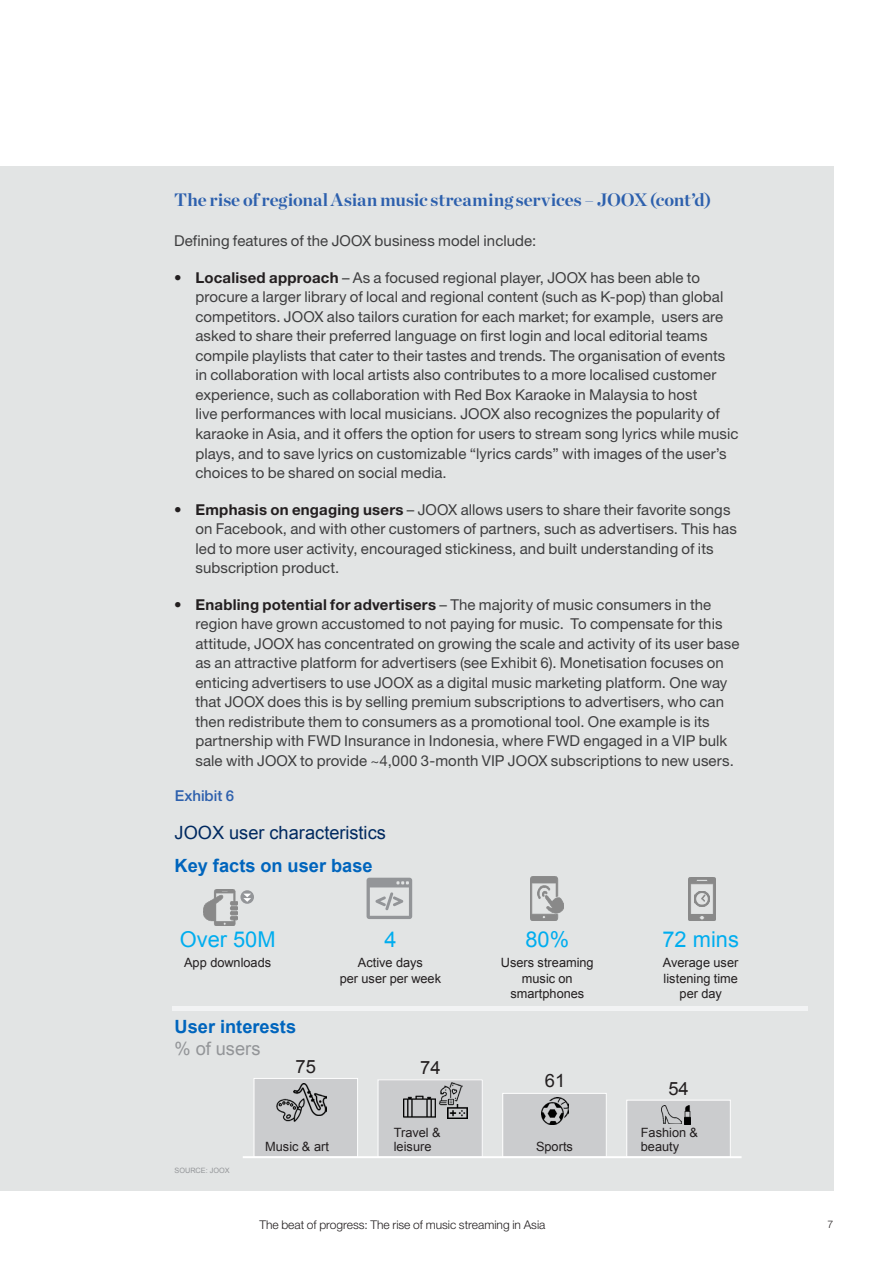
<style>
.page{position:relative;width:893px;height:1263px;background:#fff}
.page>*{position:absolute;margin:0;border:0;box-sizing:border-box;transform-origin:0 0}
.t1{font:21.9px "Arial";color:#00adef}
.t2{font:700 18.3px/21.9px "Arial";color:#0065bd}
.t3{font:18.3px "Arial";color:#002960}
.t4{font:18.3px "Arial";color:#231f20}
.Heading{font:700 18px "Chronicle Display";color:#2d60ad}
.Body_10_13{font:15px/19.5px "Helvetica Neue LT Std";letter-spacing:.005em;color:#3e3e3f}
.Exhibit_headers_10_1{font:500 15px "Helvetica Neue LT Std";color:#2d60ad}
.t5{font:12.75px/15.3px "Arial";color:#231f20;text-align:center}
.t6{font:300 12px "Helvetica Neue LT Std";color:#231f20}
.t7{font:300 10.5px "Helvetica Neue LT Std";color:#231f20}
.t8{font:7.35px "Arial";color:#939598}
.s1{font-weight:700;color:#231f20}
.s2{font-weight:400;color:#939598}
</style>
<div class="page">
<div style="left:0;top:166px;width:833px;height:1025px;background:#e2e4e4"></div>
<hr style="left:172px;top:1006px;width:636px;height:4px;background:#f2f3f4">
<div style="left:254px;top:1078px;width:104px;height:79px;background:#cbccce"></div>
<div style="left:254px;top:1078px;width:104px;height:79px;border:1px solid #fff"></div>
<div style="left:378px;top:1080px;width:104px;height:77px;background:#cbccce"></div>
<div style="left:378px;top:1079px;width:105px;height:78px;border:1px solid #fff"></div>
<div style="left:503px;top:1093px;width:103px;height:64px;background:#cbccce"></div>
<div style="left:502px;top:1093px;width:105px;height:64px;border:1px solid #fff"></div>
<div style="left:627px;top:1100px;width:103px;height:57px;background:#cbccce"></div>
<div style="left:626px;top:1100px;width:105px;height:57px;border:1px solid #fff"></div>
<hr style="left:244px;top:1156px;width:497px;height:2px;background:#fff">
<img style="left:203px;top:889px;width:35px;height:36px">
<svg style="left:240px;top:890px;width:14px;height:14px"></svg>
<svg style="left:243px;top:894px;width:8px;height:8px"></svg>
<img style="left:530px;top:876px;width:33px;height:44px">
<img style="left:688px;top:878px;width:27px;height:43px">
<img style="left:694px;top:892px;width:15px;height:15px">
<img style="left:276px;top:1098px;width:24px;height:24px">
<img style="left:294px;top:1083px;width:32px;height:32px">
<img style="left:403px;top:1095px;width:32px;height:23px">
<img style="left:439px;top:1082px;width:23px;height:23px">
<img style="left:448px;top:1104px;width:20px;height:15px">
<img style="left:542px;top:1097px;width:27px;height:28px">
<img style="left:684px;top:1105px;width:6px;height:19px">
<img style="left:662px;top:1105px;width:20px;height:19px">
<svg style="left:367px;top:878px;width:45px;height:41px"></svg>
<h3 class="Heading" style="left:174px;top:185px;width:539px">The rise of regional Asian music streaming services – JOOX (cont’d)</h3>
<p class="Body_10_13" style="left:174px;top:231px;width:364px">Defining features of the JOOX business model include:</p>
<p class="Body_10_13" style="left:195px;top:268px;width:545px;text-indent:-21px"><span class="s1">• Localised approach</span> – As a focused regional player, JOOX has been able to procure a larger library of local and regional content (such as K-pop) than global competitors. JOOX also tailors curation for each market; for example, users are asked to share their preferred language on first login and local editorial teams compile playlists that cater to their tastes and trends. The organisation of events in collaboration with local artists also contributes to a more localised customer experience, such as collaboration with Red Box Karaoke in Malaysia to host<br>live performances with local musicians. JOOX also recognizes the popularity of karaoke in Asia, and it offers the option for users to stream song lyrics while music plays, and to save lyrics on customizable “lyrics cards” with images of the user’s choices to be shared on social media.</p>
<p class="Body_10_13" style="left:195px;top:499px;width:543px;text-indent:-21px"><span class="s1">• Emphasis on engaging users</span> – JOOX allows users to share their favorite songs on Facebook, and with other customers of partners, such as advertisers. This has led to more user activity, encouraged stickiness, and built understanding of its subscription product.</p>
<p class="Body_10_13" style="left:195px;top:594px;width:546px;text-indent:-21px"><span class="s1">• Enabling potential for advertisers</span> – The majority of music consumers in the region have grown accustomed to not paying for music. To compensate for this attitude, JOOX has concentrated on growing the scale and activity of its user base as an attractive platform for advertisers (see Exhibit 6). Monetisation focuses on enticing advertisers to use JOOX as a digital music marketing platform. One way that JOOX does this is by selling premium subscriptions to advertisers, who can then redistribute them to consumers as a promotional tool. One example is its partnership with FWD Insurance in Indonesia, where FWD engaged in a VIP bulk sale with JOOX to provide ~4,000 3-month VIP JOOX subscriptions to new users.</p>
<h6 class="Exhibit_headers_10_1" style="left:175px;top:786px;width:61px">Exhibit 6</h6>
<p class="t3" style="left:175px;top:820px;width:213px">JOOX user characteristics</p>
<p class="t2" style="left:175px;top:854px;width:200px">Key facts on user base</p>
<p class="t1" style="left:180px;top:924px;width:97px">Over 50M</p>
<p class="t1" style="left:384px;top:924px;width:14px">4</p>
<p class="t5" style="left:184px;top:955px;width:89px">App downloads</p>
<p class="t2" style="left:175px;top:1016px;width:123px">User interests <span class="s2">% of users</span></p>
<p class="t5" style="left:340px;top:955px;width:103px">Active days<br>per user per week</p>
<p class="t4" style="left:296px;top:1054px;width:22px">75</p>
<p class="t4" style="left:420px;top:1055px;width:22px">74</p>
<p class="t8" style="left:175px;top:1165px;width:57px">SOURCE: JOOX</p>
<p class="t5" style="left:265px;top:1138px;width:65px">Music &amp; art</p>
<p class="t5" style="left:394px;top:1125px;width:48px;line-height:13.8px;text-align:left">Travel &amp; leisure</p>
<p class="t1" style="left:525px;top:924px;width:45px">80%</p>
<p class="t5" style="left:501px;top:955px;width:94px">Users streaming music on smartphones</p>
<p class="t4" style="left:545px;top:1068px;width:22px">61</p>
<p class="t5" style="left:536px;top:1138px;width:38px">Sports</p>
<p class="t1" style="left:662px;top:924px;width:78px">72 mins</p>
<p class="t5" style="left:663px;top:955px;width:77px">Average user listening time per day</p>
<p class="t4" style="left:668px;top:1076px;width:22px">54</p>
<p class="t5" style="left:641px;top:1125px;width:59px;line-height:13.8px;text-align:left">Fashion &amp; beauty</p>
<p class="t6" style="left:259px;top:1217px;width:288px">The beat of progress: The rise of music streaming in Asia</p>
<p class="t7" style="left:828px;top:1218px;width:7px">7</p>
</div>
